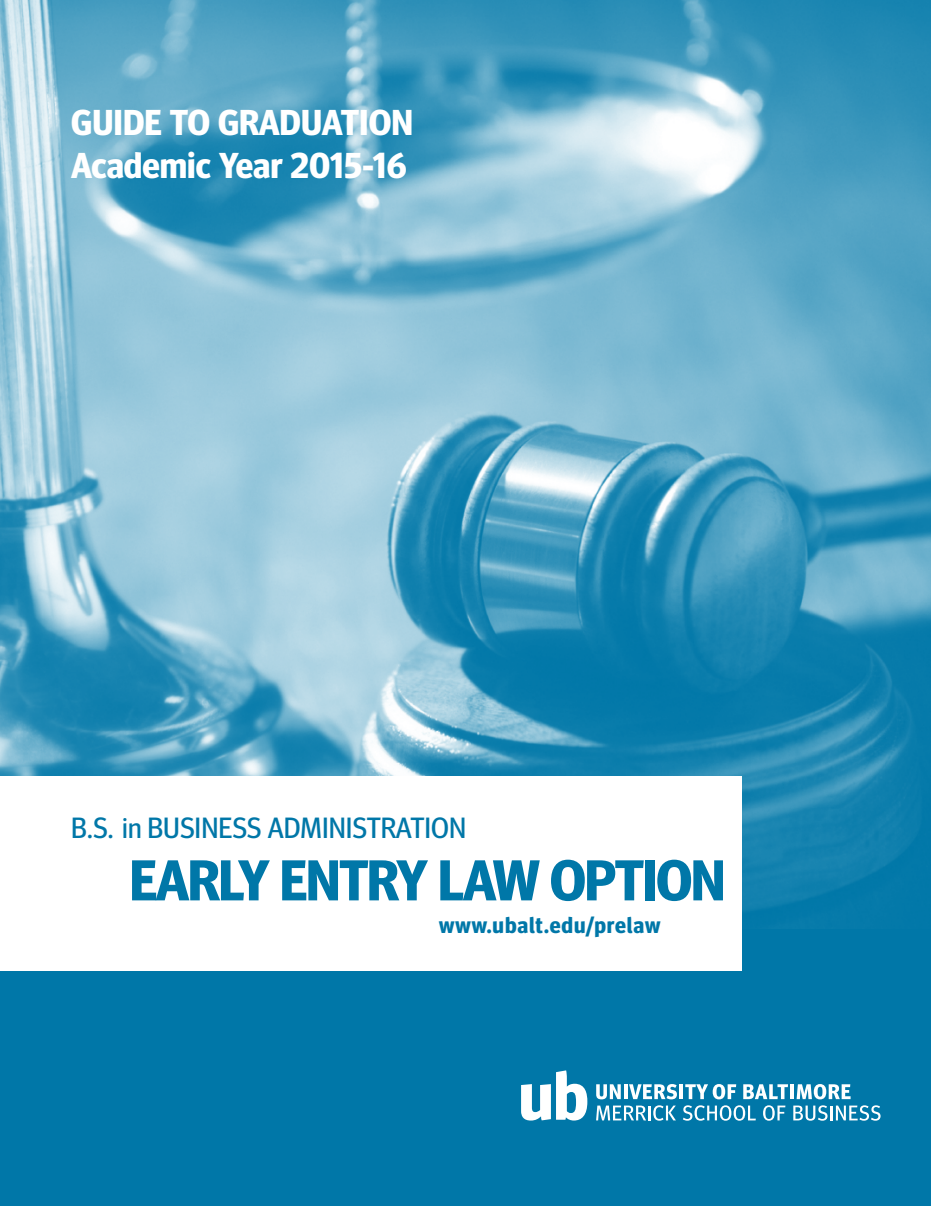
<style>
.page{position:relative;width:931px;height:1206px;background:#fff}
.page>*{position:absolute;margin:0;border:0;box-sizing:border-box;transform-origin:0 0}
.t1{font:700 57.45px "Meta Headline";letter-spacing:-.025em;color:#0077a8}
.t2{font:700 36px/43.2px "Meta Headline";color:#fff}
.t3{font:29.25px "Meta Headline";color:#0077a8}
.t4{font:700 22.5px "Meta Headline";letter-spacing:.04em;color:#0077a8}
.s1{font-size:28.2px}
</style>
<div class="page">
<img style="left:0;top:0;width:931px;height:929px">
<div style="left:0;top:929px;width:931px;height:276px;background:#0077a8"></div>
<div style="left:0;top:776px;width:741px;height:194px;background:#fff"></div>
<svg style="left:521px;top:1070px;width:66px;height:50px"></svg>
<svg style="left:596px;top:1084px;width:25px;height:15px"></svg>
<hr style="left:624px;top:1084px;width:3px;height:15px;background:#fff">
<svg style="left:629px;top:1084px;width:48px;height:15px"></svg>
<hr style="left:680px;top:1084px;width:3px;height:15px;background:#fff">
<svg style="left:685px;top:1084px;width:51px;height:15px"></svg>
<svg style="left:743px;top:1084px;width:45px;height:15px"></svg>
<hr style="left:790px;top:1084px;width:3px;height:15px;background:#fff">
<svg style="left:796px;top:1084px;width:54px;height:15px"></svg>
<svg style="left:596px;top:1105px;width:80px;height:15px"></svg>
<svg style="left:683px;top:1105px;width:73px;height:15px"></svg>
<svg style="left:763px;top:1105px;width:22px;height:15px"></svg>
<svg style="left:793px;top:1105px;width:87px;height:15px"></svg>
<p class="t2" style="left:71px;top:100px;width:343px">GUIDE TO GRADUATION<br>Academic Year 2015-16</p>
<p class="t3" style="left:71px;top:810px;width:396px">B.S. <span class="s1">in</span> BUSINESS ADMINISTRATION</p>
<h1 class="t1" style="left:130px;top:846px;width:597px">EARLY ENTRY LAW OPTION</h1>
<p class="t4" style="left:439px;top:912px;width:223px">www.ubalt.edu/prelaw</p>
</div>
